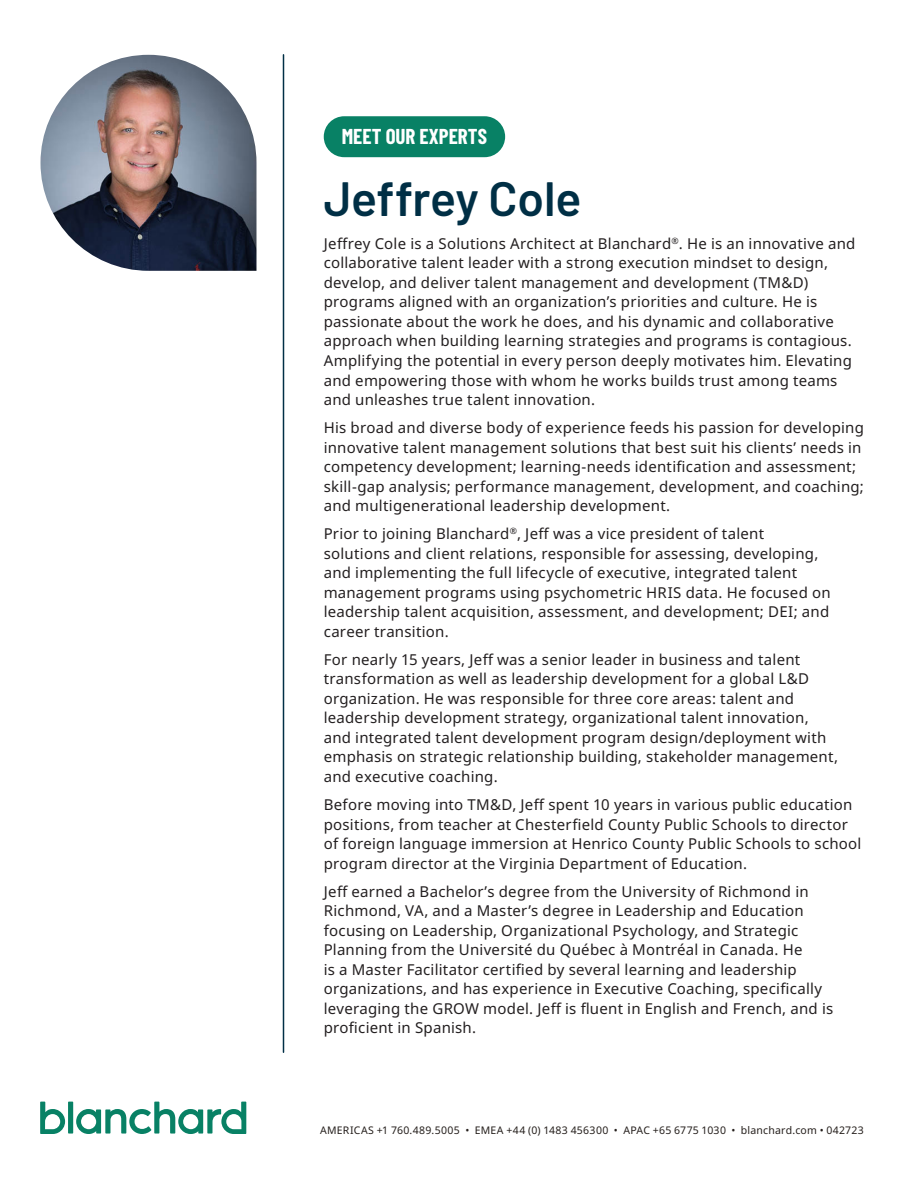
<style>
.page{position:relative;width:918px;height:1188px;background:#fff}
.page>*{position:absolute;margin:0;border:0;box-sizing:border-box;transform-origin:0 0}
.Name{font:600 48px "Barlow";letter-spacing:-.005em;color:#002f45}
.Meet_our_Experts_Tit{font:700 21px "Barlow Condensed";color:#fff}
.Body{font:15px/19.5px "Noto Sans";letter-spacing:.015em;color:#231f20}
.t1{font:10.5px "Noto Sans";letter-spacing:.025em;color:#241e1b}
</style>
<div class="page">
<div style="left:324px;top:116px;width:181px;height:41px;background:#088165;border-radius:20px"></div>
<img style="left:40px;top:55px;width:216px;height:216px">
<svg style="left:40px;top:1102px;width:25px;height:32px"></svg>
<div style="left:68px;top:1102px;width:5px;height:32px;background:#088165"></div>
<svg style="left:76px;top:1102px;width:170px;height:32px"></svg>
<hr style="left:283px;top:55px;width:1px;height:997px;background:#002f45">
<p class="Meet_our_Experts_Tit" style="left:342px;top:122px;width:147px">MEET OUR EXPERTS</p>
<p class="Name" style="left:324px;top:163px;width:259px">Jeffrey Cole</p>
<p class="Body" style="left:324px;top:234px;width:533px">Jeffrey Cole is a Solutions Architect at Blanchard<sup>®</sup>. He is an innovative and collaborative talent leader with a strong execution mindset to design, develop, and deliver talent management and development (TM&amp;D) programs aligned with an organization’s priorities and culture. He is passionate about the work he does, and his dynamic and collaborative approach when building learning strategies and programs is contagious.<br>Amplifying the potential in every person deeply motivates him. Elevating and empowering those with whom he works builds trust among teams and unleashes true talent innovation.</p>
<p class="Body" style="left:324px;top:418px;width:542px">His broad and diverse body of experience feeds his passion for developing innovative talent management solutions that best suit his clients’ needs in competency development; learning-needs identification and assessment; skill-gap analysis; performance management, development, and coaching; and multigenerational leadership development.</p>
<p class="Body" style="left:324px;top:524px;width:509px">Prior to joining Blanchard<sup>®</sup>, Jeff was a vice president of talent solutions and client relations, responsible for assessing, developing, and implementing the full lifecycle of executive, integrated talent management programs using psychometric HRIS data. He focused on leadership talent acquisition, assessment, and development; DEI; and career transition.</p>
<p class="Body" style="left:324px;top:650px;width:516px">For nearly 15 years, Jeff was a senior leader in business and talent transformation as well as leadership development for a global L&amp;D organization. He was responsible for three core areas: talent and leadership development strategy, organizational talent innovation, and integrated talent development program design/deployment with emphasis on strategic relationship building, stakeholder management, and executive coaching.</p>
<p class="Body" style="left:324px;top:795px;width:539px">Before moving into TM&amp;D, Jeff spent 10 years in various public education positions, from teacher at Chesterfield County Public Schools to director of foreign language immersion at Henrico County Public Schools to school program director at the Virginia Department of Education.</p>
<p class="Body" style="left:324px;top:882px;width:511px">Jeff earned a Bachelor’s degree from the University of Richmond in Richmond, VA, and a Master’s degree in Leadership and Education focusing on Leadership, Organizational Psychology, and Strategic Planning from the Université du Québec à Montréal in Canada. He<br>is a Master Facilitator certified by several learning and leadership organizations, and has experience in Executive Coaching, specifically leveraging the GROW model. Jeff is fluent in English and French, and is proficient in Spanish.</p>
<p class="t1" style="left:320px;top:1124px;width:545px">AMERICAS +1 760.489.5005 • EMEA +44 (0) 1483 456300 • APAC +65 6775 1030 • blanchard.com • 042723</p>
</div>
